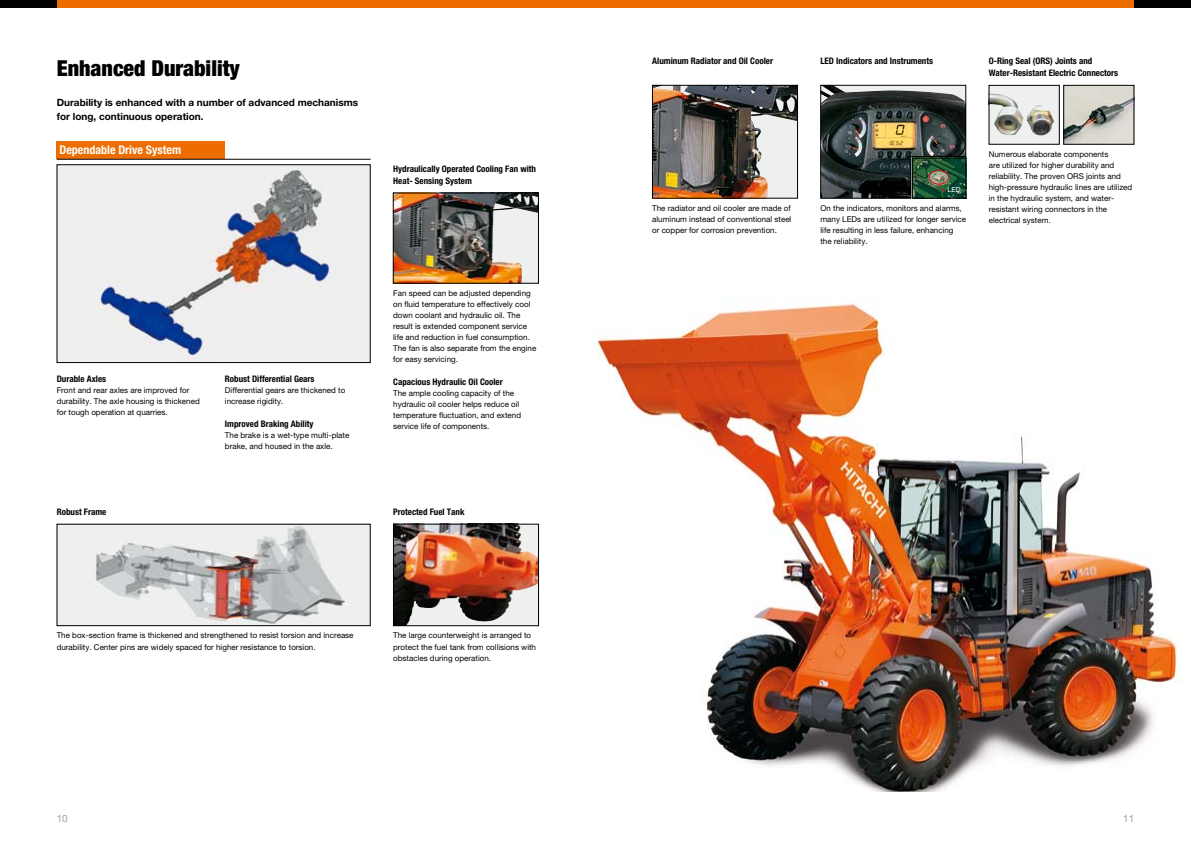
<style>
.page{position:relative;width:1191px;height:842px;background:#fff}
.page>*{position:absolute;margin:0;border:0;box-sizing:border-box;transform-origin:0 0}
.t1{font:900 condensed 22px "Helvetica Neue";color:#000}
.t2{font:700 condensed 12px "Helvetica Neue";color:#fff}
.t3{font:700 10px/14px "Helvetica Neue";color:#000}
.t4{font:10px "Helvetica Neue";color:#9f9fa0}
.t5{font:700 condensed 9px/12px "Helvetica Neue";color:#000}
.t6{font:8px/11px "Helvetica Neue";color:#000}
.t7{font:7px "Helvetica Neue";color:#fff}
</style>
<div class="page">
<img style="left:59px;top:166px;width:309px;height:195px">
<div style="left:57px;top:164px;width:313px;height:199px;border:1px solid #000"></div>
<img style="left:654px;top:87px;width:141px;height:109px">
<div style="left:652px;top:85px;width:145px;height:113px;border:1px solid #000"></div>
<img style="left:395px;top:195px;width:142px;height:86px">
<div style="left:393px;top:193px;width:146px;height:90px;border:1px solid #000"></div>
<div style="left:989px;top:85px;width:70px;height:59px;background:#eeefef"></div>
<img style="left:990px;top:93px;width:64px;height:43px">
<div style="left:988px;top:85px;width:71px;height:60px;border:1px solid #000"></div>
<img style="left:1065px;top:87px;width:67px;height:56px">
<div style="left:1063px;top:85px;width:71px;height:60px;border:1px solid #000"></div>
<img style="left:59px;top:526px;width:309px;height:98px">
<div style="left:57px;top:524px;width:313px;height:102px;border:1px solid #000"></div>
<img style="left:820px;top:85px;width:146px;height:114px">
<img style="left:395px;top:526px;width:142px;height:98px">
<div style="left:393px;top:524px;width:146px;height:102px;border:1px solid #000"></div>
<img style="left:597px;top:297px;width:584px;height:495px">
<div style="left:0;top:0;width:595px;height:8px;background:#ed6d00"></div>
<div style="left:0;top:0;width:57px;height:8px;background:#000"></div>
<div style="left:595px;top:0;width:596px;height:8px;background:#ed6d00"></div>
<div style="left:1134px;top:0;width:57px;height:8px;background:#000"></div>
<div style="left:57px;top:142px;width:168px;height:17px;background:#ed6d00"></div>
<hr style="left:57px;top:159px;width:313px;height:1px;background:#000">
<h1 class="t1" style="left:57px;top:54px;width:185px">Enhanced Durability</h1>
<p class="t3" style="left:57px;top:96px;width:303px">Durability is enhanced with a number of advanced mechanisms for long, continuous operation.</p>
<h2 class="t2" style="left:60px;top:143px;width:123px">Dependable Drive System</h2>
<p class="t5" style="left:57px;top:373px;width:51px">Durable Axles</p>
<p class="t6" style="left:57px;top:385px;width:144px">Front and rear axles are improved for durability. The axle housing is thickened for tough operation at quarries.</p>
<p class="t5" style="left:225px;top:373px;width:91px">Robust Differential Gears</p>
<p class="t6" style="left:225px;top:385px;width:122px">Differential gears are thickened to increase rigidity.</p>
<p class="t5" style="left:225px;top:418px;width:90px">Improved Braking Ability</p>
<p class="t6" style="left:225px;top:430px;width:126px">The brake is a wet-type multi-plate brake, and housed in the axle.</p>
<p class="t5" style="left:393px;top:163px;width:144px">Hydraulically Operated Cooling Fan with<br>Heat- Sensing System</p>
<p class="t6" style="left:393px;top:288px;width:145px">Fan speed can be adjusted depending on fluid temperature to effectively cool down coolant and hydraulic oil. The result is extended component service life and reduction in fuel consumption.<br>The fan is also separate from the engine for easy servicing.</p>
<p class="t5" style="left:393px;top:376px;width:111px">Capacious Hydraulic Oil Cooler</p>
<p class="t6" style="left:393px;top:388px;width:129px">The ample cooling capacity of the hydraulic oil cooler helps reduce oil temperature fluctuation, and extend service life of components.</p>
<p class="t5" style="left:57px;top:505px;width:51px">Robust Frame</p>
<p class="t5" style="left:393px;top:505px;width:73px">Protected Fuel Tank</p>
<p class="t6" style="left:57px;top:630px;width:298px">The box-section frame is thickened and strengthened to resist torsion and increase durability. Center pins are widely spaced for higher resistance to torsion.</p>
<p class="t6" style="left:393px;top:630px;width:144px">The large counterweight is arranged to protect the fuel tank from collisions with obstacles during operation.</p>
<p class="t5" style="left:652px;top:55px;width:122px">Aluminum Radiator and Oil Cooler</p>
<p class="t5" style="left:820px;top:55px;width:114px">LED Indicators and Instruments</p>
<p class="t5" style="left:988px;top:55px;width:131px">O-Ring Seal (ORS) Joints and<br>Water-Resistant Electric Connectors</p>
<p class="t6" style="left:652px;top:202px;width:141px;text-align:justify">The radiator and oil cooler are made of aluminum instead of conventional steel or copper for corrosion prevention.</p>
<p class="t7" style="left:947px;top:186px;width:15px">LED</p>
<p class="t6" style="left:820px;top:202px;width:147px">On the indicators, monitors and alarms, many LEDs are utilized for longer service life resulting in less failure, enhancing the reliability.</p>
<p class="t6" style="left:988px;top:149px;width:145px">Numerous elaborate components<br>are utilized for higher durability and reliability. The proven ORS joints and high-pressure hydraulic lines are utilized in the hydraulic system, and water&shy;resistant wiring connectors in the electrical system.</p>
<p class="t4" style="left:57px;top:813px;width:13px">10</p>
<p class="t4" style="left:1123px;top:813px;width:13px">11</p>
</div>
